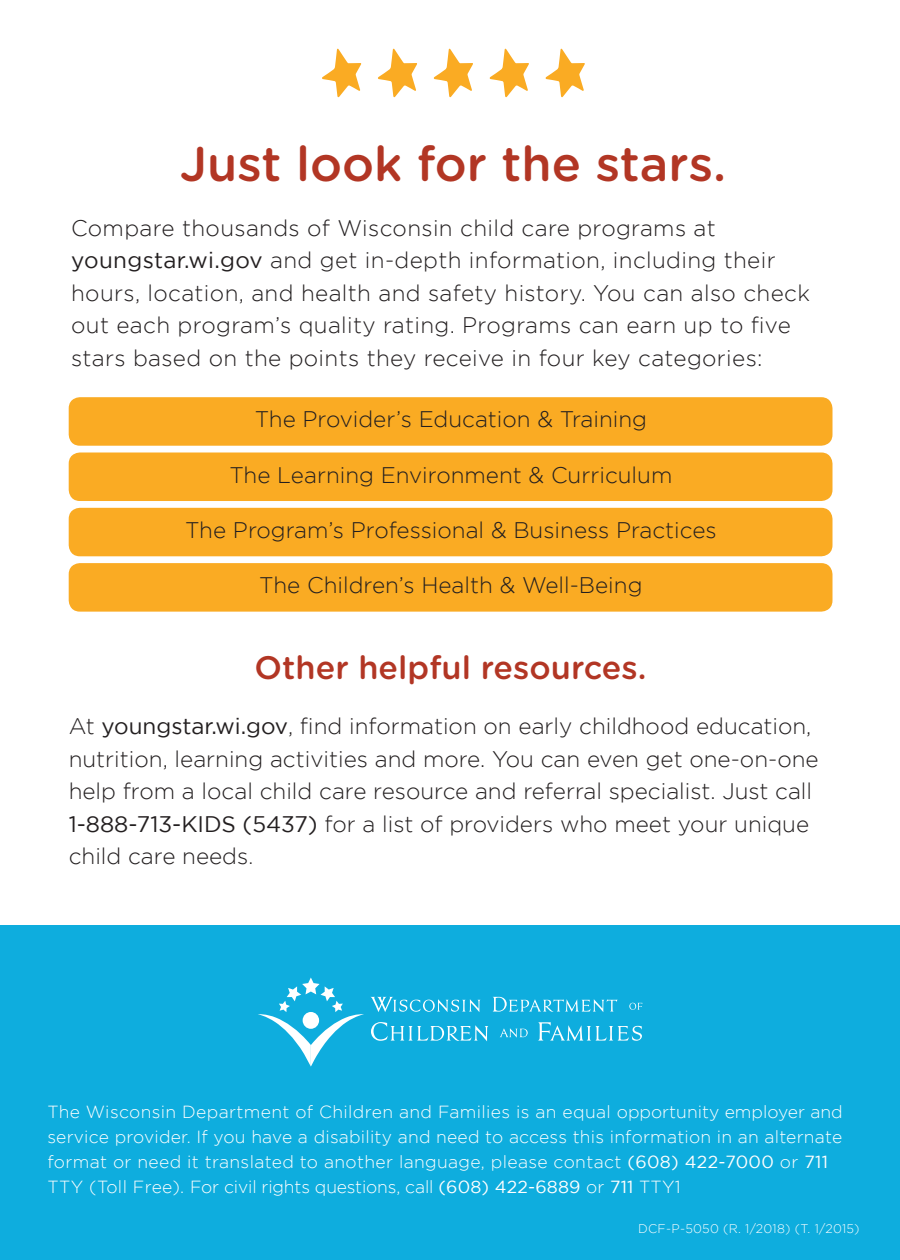
<style>
.page{position:relative;width:900px;height:1260px;background:#fff}
.page>*{position:absolute;margin:0;border:0;box-sizing:border-box;transform-origin:0 0}
.t1{font:500 48.75px "Gotham Rounded";color:#b23624}
.t2{font:500 32.5px "Gotham Rounded";color:#b23624}
.t3{font:300 22.5px/32.5px "Gotham";color:#231f20}
.t4{font:300 17.5px/25px "Gotham";letter-spacing:.01em;color:#fff}
.t5{font:300 12.5px "Gotham";letter-spacing:.02em;color:#fff}
.s1{font-weight:400}
.s2{font-size:21.25px}
</style>
<div class="page">
<div style="left:0;top:925px;width:900px;height:335px;background:#0eadde"></div>
<svg style="left:371px;top:997px;width:110px;height:15px"></svg>
<svg style="left:492px;top:997px;width:125px;height:15px"></svg>
<svg style="left:629px;top:1003px;width:13px;height:7px"></svg>
<svg style="left:371px;top:1022px;width:118px;height:19px"></svg>
<svg style="left:500px;top:1028px;width:28px;height:10px"></svg>
<svg style="left:538px;top:1022px;width:104px;height:19px"></svg>
<svg style="left:258px;top:978px;width:106px;height:89px"></svg>
<div style="left:303px;top:1012px;width:16px;height:17px;background:#fff;border-radius:50%"></div>
<svg style="left:322px;top:48px;width:39px;height:49px"></svg>
<svg style="left:378px;top:48px;width:39px;height:49px"></svg>
<svg style="left:433px;top:48px;width:40px;height:49px"></svg>
<svg style="left:489px;top:48px;width:40px;height:49px"></svg>
<svg style="left:545px;top:48px;width:40px;height:49px"></svg>
<div style="left:69px;top:397px;width:763px;height:49px;background:#faab23;border-radius:11px"></div>
<div style="left:69px;top:508px;width:763px;height:48px;background:#faab23;border-radius:11px"></div>
<div style="left:69px;top:453px;width:763px;height:48px;background:#faab23;border-radius:11px"></div>
<div style="left:69px;top:563px;width:763px;height:49px;background:#faab23;border-radius:11px"></div>
<p class="t1" style="left:180px;top:129px;width:548px">Just look for the stars.</p>
<p class="t3" style="left:71px;top:211px;width:740px">Compare thousands of Wisconsin child care programs at <span class="s1">youngstar.wi.gov</span> and get in-depth information, including their hours, location, and health and safety history. You can also check out each program’s quality rating. Programs can earn up to five stars based on the points they receive in four key categories:</p>
<p class="t3" style="left:255px;top:403px;width:394px">The Provider’s Education &amp; Training</p>
<p class="t3" style="left:229px;top:458px;width:445px">The Learning Environment &amp; Curriculum</p>
<p class="t3" style="left:185px;top:513px;width:533px">The Program’s Professional &amp; Business Practices</p>
<p class="t3" style="left:259px;top:569px;width:385px">The Children’s Health &amp; Well-Being</p>
<p class="t2" style="left:255px;top:645px;width:394px">Other helpful resources.</p>
<p class="t3" style="left:69px;top:710px;width:751px">At <span class="s1">youngstar.wi.gov</span>, find information on early childhood education, nutrition, learning activities and more. You can even get one-on-one help from a local child care resource and referral specialist. Just call <span class="s1">1-888-713-KIDS (5437)</span> for a list of providers who meet your unique child care needs<span class="s2">.</span></p>
<p class="t4" style="left:47px;top:1100px;width:797px">The Wisconsin Department of Children and Families is an equal opportunity employer and service provider. If you have a disability and need to access this information in an alternate format or need it translated to another language, please contact <span class="s1">(608) 422-7000</span> or <span class="s1">711<br></span>TTY (Toll Free). For civil rights questions, call <span class="s1">(608) 422-6889</span> or <span class="s1">711</span> TTY1</p>
<p class="t5" style="left:638px;top:1222px;width:223px">DCF-P-5050 (R. 1/2018) (T. 1/2015)</p>
</div>
